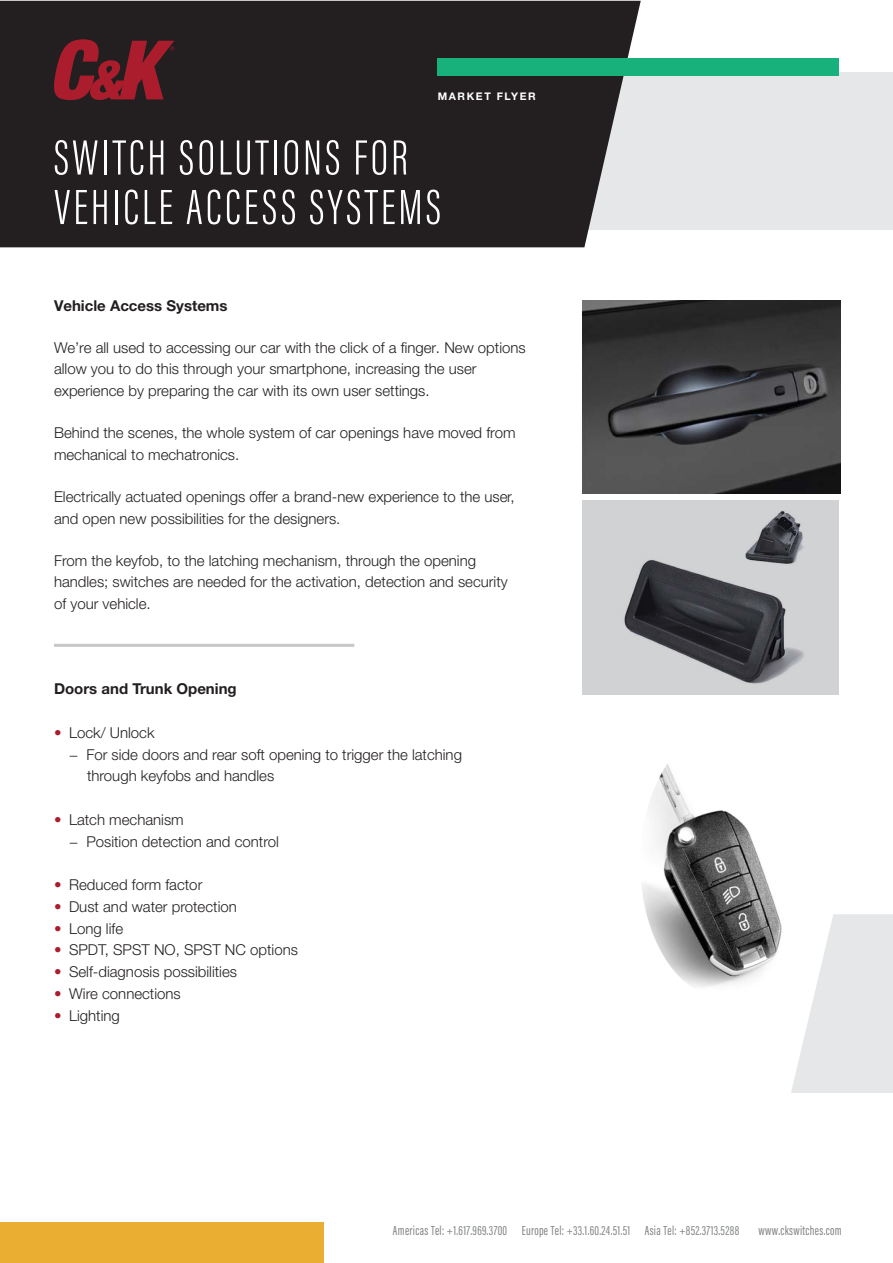
<style>
.page{position:relative;width:893px;height:1263px;background:#fff}
.page>*{position:absolute;margin:0;border:0;box-sizing:border-box;transform-origin:0 0}
.t1{font:300 51px/49.5px "Acumin Pro Extra Cond";letter-spacing:.065em;color:#fff}
.t2{font:300 15px/21.3px "Helvetica Neue LT Std";color:#231f20}
.t3{font:700 15px "Helvetica Neue LT Std";color:#231f20}
.t4{font:13.5px "Acumin Pro Extra Cond";letter-spacing:.025em;color:#808285}
.t5{font:700 10.5px "Helvetica Neue LT Std";letter-spacing:.15em;color:#fff}
.s1{color:#ab1d2d}
</style>
<div class="page">
<img style="left:583px;top:301px;width:257px;height:192px">
<div style="left:555px;top:72px;width:338px;height:157px;background:#e6e7e9"></div>
<div style="left:0;top:1px;width:641px;height:246px;background:#231f20"></div>
<svg style="left:54px;top:39px;width:120px;height:61px;background:#701d27"></svg>
<div style="left:438px;top:58px;width:401px;height:17px;background:#19b17b"></div>
<div style="left:0;top:1222px;width:324px;height:41px;background:#eaae33"></div>
<hr style="left:54px;top:644px;width:300px;height:3px;background:#c7c8ca">
<div style="left:583px;top:500px;width:256px;height:194px;background:#d1d2d4"></div>
<img style="left:604px;top:510px;width:202px;height:185px">
<img style="left:642px;top:764px;width:140px;height:223px">
<svg style="left:791px;top:914px;width:102px;height:179px"></svg>
<p class="t5" style="left:438px;top:90px;width:100px">MARKET FLYER</p>
<h1 class="t1" style="left:54px;top:133px;width:388px">SWITCH SOLUTIONS FOR<br>VEHICLE ACCESS SYSTEMS</h1>
<p class="t3" style="left:54px;top:296px;width:175px">Vehicle Access Systems</p>
<p class="t2" style="left:54px;top:337px;width:473px">We’re all used to accessing our car with the click of a finger. New options allow you to do this through your smartphone, increasing the user experience by preparing the car with its own user settings.</p>
<p class="t2" style="left:54px;top:422px;width:463px">Behind the scenes, the whole system of car openings have moved from mechanical to mechatronics.</p>
<p class="t2" style="left:54px;top:486px;width:462px">Electrically actuated openings offer a brand-new experience to the user, and open new possibilities for the designers.</p>
<p class="t2" style="left:54px;top:550px;width:455px">From the keyfob, to the latching mechanism, through the opening handles; switches are needed for the activation, detection and security of your vehicle.</p>
<p class="t3" style="left:54px;top:680px;width:184px">Doors and Trunk Opening</p>
<p class="t2" style="left:54px;top:722px;width:102px"><span class="s1">•</span> Lock/ Unlock</p>
<p class="t2" style="left:69px;top:743px;width:395px">− For side doors and rear soft opening to trigger the latching</p>
<p class="t2" style="left:87px;top:765px;width:189px">through keyfobs and handles</p>
<p class="t2" style="left:69px;top:808px;width:211px;line-height:21.8px;text-indent:-15px"><span class="s1">•</span> Latch mechanism<br>− Position detection and control</p>
<p class="t2" style="left:54px;top:874px;width:150px"><span class="s1">•</span> Reduced form factor</p>
<p class="t2" style="left:54px;top:896px;width:184px"><span class="s1">•</span> Dust and water protection</p>
<p class="t2" style="left:54px;top:917px;width:71px"><span class="s1">•</span> Long life</p>
<p class="t2" style="left:54px;top:939px;width:245px"><span class="s1">•</span> SPDT, SPST NO, SPST NC options</p>
<p class="t2" style="left:54px;top:961px;width:185px"><span class="s1">•</span> Self-diagnosis possibilities</p>
<p class="t2" style="left:54px;top:983px;width:128px"><span class="s1">•</span> Wire connections</p>
<p class="t2" style="left:54px;top:1004px;width:67px"><span class="s1">•</span> Lighting</p>
<p class="t4" style="left:393px;top:1222px;width:348px">Americas Tel: +1.617.969.3700 Europe Tel: +33.1.60.24.51.51 Asia Tel: +852.3713.5288</p>
<p class="t4" style="left:758px;top:1222px;width:85px">www.ckswitches.com</p>
</div>
